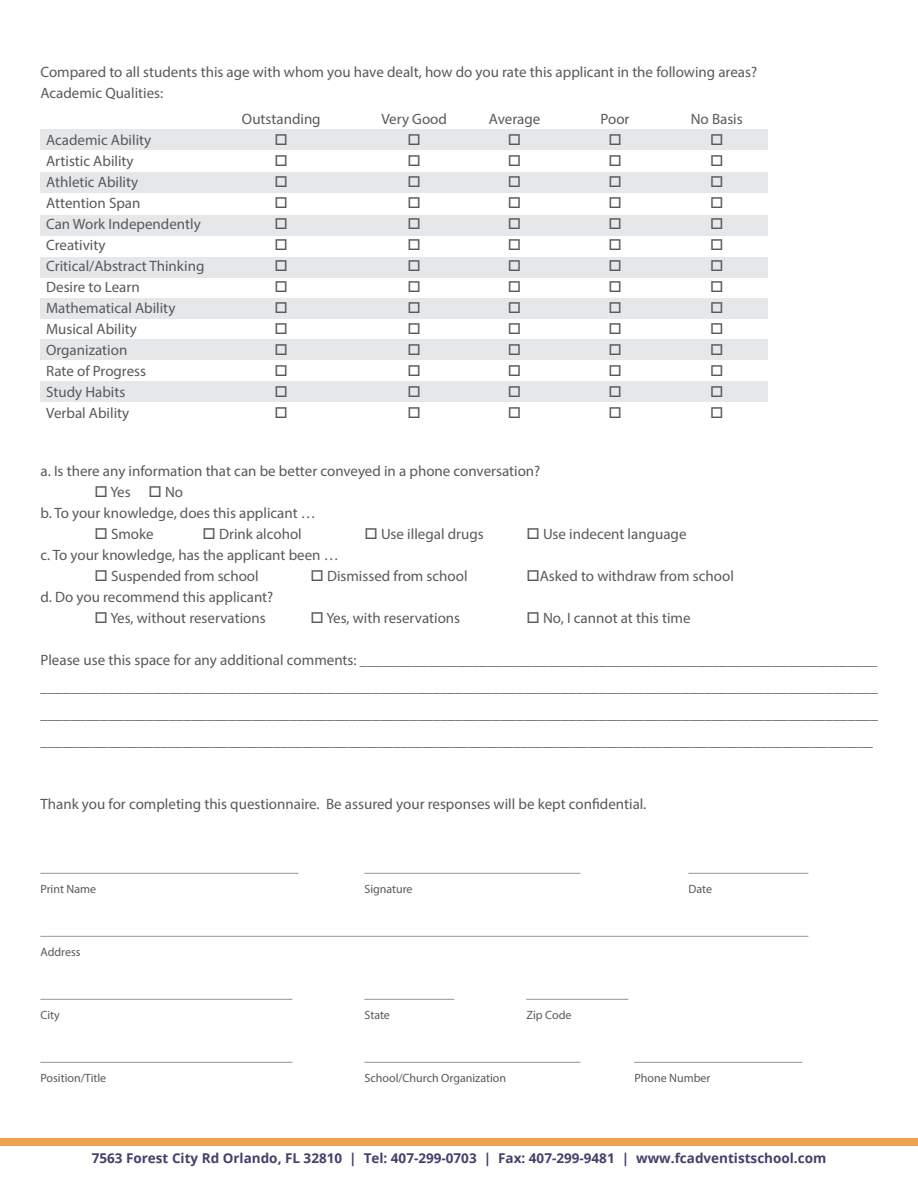
<style>
.page{position:relative;width:918px;height:1188px;background:#fff}
.page>*{position:absolute;margin:0;border:0;box-sizing:border-box;transform-origin:0 0}
.t1{font:15px/21px "Myriad Pro";color:#58595b}
.t2{font:15px/21px "Wingdings";color:#58595b;text-align:justify}
.t3{font:700 13.5px "Open Sans";color:#453f6b}
.t4{font:12px/21px "Myriad Pro";color:#58595b}
</style>
<div class="page">
<div style="left:40px;top:130px;width:728px;height:20px;background:#e6e7e8"></div>
<div style="left:40px;top:172px;width:728px;height:21px;background:#e6e7e8"></div>
<div style="left:40px;top:215px;width:728px;height:21px;background:#e6e7e8"></div>
<div style="left:40px;top:257px;width:728px;height:20px;background:#e6e7e8"></div>
<div style="left:40px;top:298px;width:728px;height:20px;background:#e6e7e8"></div>
<div style="left:40px;top:339px;width:728px;height:21px;background:#e6e7e8"></div>
<div style="left:40px;top:382px;width:728px;height:20px;background:#e6e7e8"></div>
<div style="left:0;top:1138px;width:918px;height:7px;background:#f1a251"></div>
<p class="t1" style="left:40px;top:61px;width:718px">Compared to all students this age with whom you have dealt, how do you rate this applicant in the following areas?<br>Academic Qualities:</p>
<p class="t1" style="left:242px;top:109px;width:80px">Outstanding</p>
<p class="t2" style="left:275px;top:130px;width:15px">□ □ □ □ □ □ □ □ □ □ □ □ □ □</p>
<p class="t1" style="left:381px;top:109px;width:67px">Very Good</p>
<p class="t2" style="left:407px;top:130px;width:15px">□ □ □ □ □ □ □ □ □ □ □ □ □ □</p>
<p class="t1" style="left:691px;top:109px;width:54px">No Basis</p>
<p class="t2" style="left:710px;top:130px;width:15px">□ □ □ □ □ □ □ □ □ □ □ □ □ □</p>
<p class="t1" style="left:601px;top:109px;width:30px">Poor</p>
<p class="t2" style="left:608px;top:130px;width:15px">□ □ □ □ □ □ □ □ □ □ □ □ □ □</p>
<p class="t1" style="left:489px;top:109px;width:53px">Average</p>
<p class="t2" style="left:508px;top:130px;width:15px">□ □ □ □ □ □ □ □ □ □ □ □ □ □</p>
<p class="t1" style="left:46px;top:130px;width:160px">Academic Ability<br>Artistic Ability<br>Athletic Ability<br>Attention Span<br>Can Work Independently<br>Creativity<br>Critical/Abstract Thinking<br>Desire to Learn<br>Mathematical Ability<br>Musical Ability<br>Organization<br>Rate of Progress<br>Study Habits<br>Verbal Ability</p>
<p class="t1" style="left:41px;top:461px;width:501px">a. Is there any information that can be better conveyed in a phone conversation?</p>
<p class="t1" style="left:41px;top:482px;width:277px;text-indent:54px">□ Yes □ No<br>b. To your knowledge, does this applicant …</p>
<p class="t1" style="left:95px;top:524px;width:61px">□ Smoke</p>
<p class="t1" style="left:203px;top:524px;width:101px">□ Drink alcohol</p>
<p class="t1" style="left:365px;top:524px;width:121px">□ Use illegal drugs</p>
<p class="t1" style="left:527px;top:524px;width:162px">□ Use indecent language</p>
<p class="t1" style="left:41px;top:545px;width:300px">c. To your knowledge, has the applicant been …</p>
<p class="t1" style="left:95px;top:566px;width:166px">□ Suspended from school</p>
<p class="t1" style="left:311px;top:566px;width:159px">□ Dismissed from school</p>
<p class="t1" style="left:527px;top:566px;width:209px">□Asked to withdraw from school</p>
<p class="t1" style="left:41px;top:587px;width:234px">d. Do you recommend this applicant?</p>
<p class="t1" style="left:95px;top:608px;width:173px">□ Yes, without reservations</p>
<p class="t1" style="left:311px;top:608px;width:151px">□ Yes, with reservations</p>
<p class="t1" style="left:527px;top:608px;width:166px">□ No, I cannot at this time</p>
<p class="t1" style="left:41px;top:647px;width:839px;line-height:27px;text-align:justify">Please use this space for any additional comments: _____________________________________________________________________ _______________________________________________________________________________________________________________ _______________________________________________________________________________________________________________ _______________________________________________________________________________________________________________</p>
<p class="t1" style="left:41px;top:794px;width:607px">Thank you for completing this questionnaire. Be assured your responses will be kept confidential.</p>
<p class="t4" style="left:40px;top:858px;width:259px">___________________________________________</p>
<p class="t4" style="left:364px;top:858px;width:217px">____________________________________</p>
<p class="t4" style="left:688px;top:858px;width:121px">____________________</p>
<p class="t4" style="left:40px;top:879px;width:57px">Print Name</p>
<p class="t4" style="left:364px;top:879px;width:50px">Signature</p>
<p class="t4" style="left:688px;top:879px;width:25px">Date</p>
<p class="t4" style="left:40px;top:921px;width:769px">________________________________________________________________________________________________________________________________<br>Address</p>
<p class="t4" style="left:40px;top:984px;width:253px">__________________________________________</p>
<p class="t4" style="left:364px;top:984px;width:91px">_______________</p>
<p class="t4" style="left:526px;top:984px;width:103px">_________________</p>
<p class="t4" style="left:40px;top:1005px;width:21px">City</p>
<p class="t4" style="left:364px;top:1005px;width:27px">State</p>
<p class="t4" style="left:526px;top:1005px;width:47px">Zip Code</p>
<p class="t4" style="left:40px;top:1047px;width:253px">__________________________________________</p>
<p class="t4" style="left:364px;top:1047px;width:217px">____________________________________</p>
<p class="t4" style="left:634px;top:1047px;width:169px">____________________________</p>
<p class="t4" style="left:40px;top:1068px;width:67px">Position/Title</p>
<p class="t4" style="left:364px;top:1068px;width:143px">School/Church Organization</p>
<p class="t4" style="left:634px;top:1068px;width:78px">Phone Number</p>
<p class="t3" style="left:92px;top:1149px;width:736px">7563 Forest City Rd Orlando, FL 32810 | Tel: 407-299-0703 | Fax: 407-299-9481 | www.fcadventistschool.com</p>
</div>
